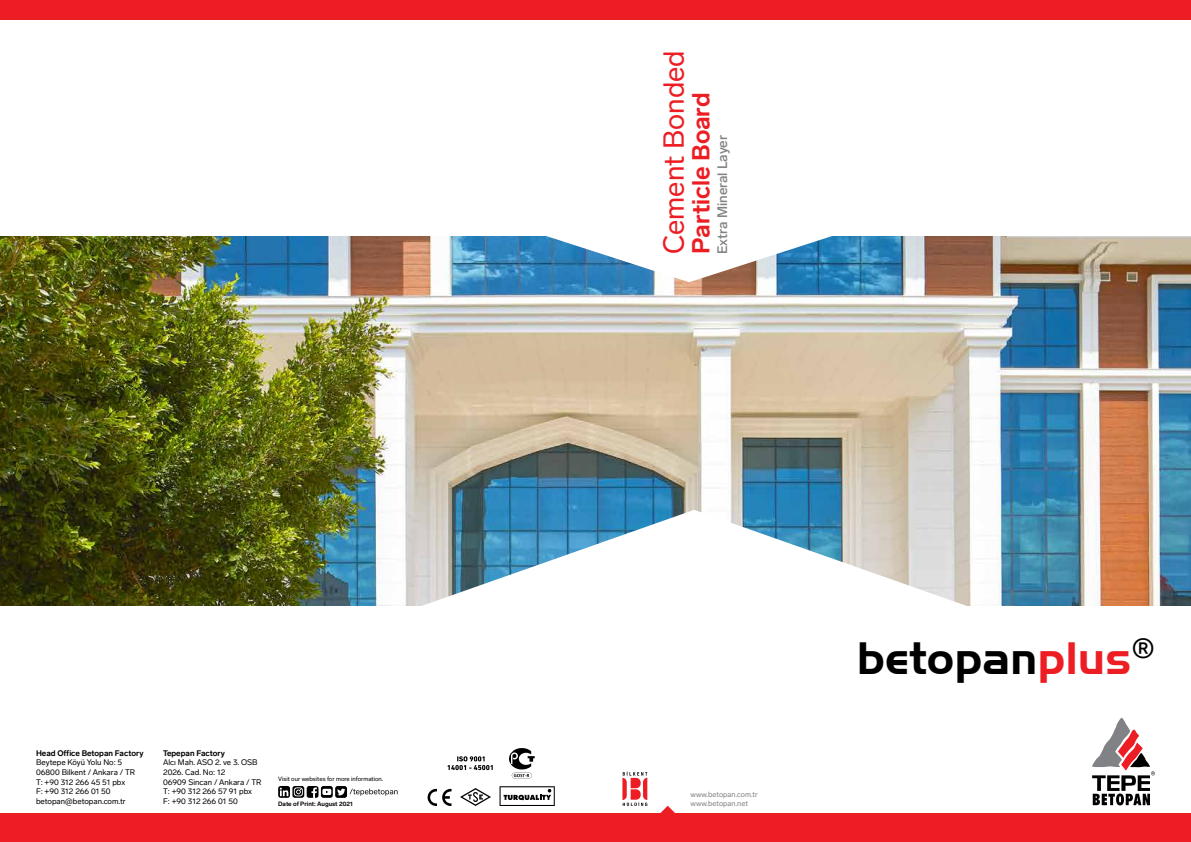
<style>
.page{position:relative;width:1191px;height:842px;background:#fff}
.page>*{position:absolute;margin:0;border:0;box-sizing:border-box;transform-origin:0 0}
.t1{font:700 47.2px "Handel Got D";color:#000}
.t2{font:28.6px "Lab Grotesque";color:#ed1d24}
.t3{font:700 24.3px "Lab Grotesque";color:#ed1d24}
.t4{font:500 13.6px "Lab Grotesque";color:#808285}
.t5{font:8px/9.6px "Lab Grotesque";color:#000}
.t6{font:700 8px "Lab Grotesque";color:#000}
.t7{font:7.5px/9px "Lab Grotesque";color:#808285}
.t8{font:6.2px "Lab Grotesque";color:#000}
.t9{font:700 6.2px "Lab Grotesque";color:#000}
.s1{color:#ed1d24}
</style>
<div class="page">
<img style="left:0;top:236px;width:1191px;height:370px">
<img style="left:390px;top:236px;width:598px;height:46px">
<svg style="left:420px;top:510px;width:548px;height:96px"></svg>
<div style="left:0;top:0;width:1191px;height:20px;background:#ed1d24"></div>
<div style="left:0;top:814px;width:1191px;height:28px;background:#ed1d24"></div>
<svg style="left:660px;top:806px;width:15px;height:8px"></svg>
<svg style="left:1092px;top:718px;width:63px;height:87px"></svg>
<svg style="left:622px;top:771px;width:25px;height:35px"></svg>
<svg style="left:278px;top:786px;width:119px;height:12px"></svg>
<svg style="left:499px;top:786px;width:56px;height:20px"></svg>
<svg style="left:427px;top:789px;width:24px;height:17px"></svg>
<svg style="left:460px;top:788px;width:31px;height:18px"></svg>
<svg style="left:448px;top:756px;width:45px;height:14px"></svg>
<svg style="left:509px;top:748px;width:25px;height:30px"></svg>
<p class="t6" style="left:36px;top:748px;width:109px">Head Office Betopan Factory</p>
<p class="t5" style="left:36px;top:758px;width:101px">Beytepe Köyü Yolu No: 5<br>06800 Bilkent / Ankara / TR<br>T: +90 312 266 45 51 pbx<br>F: +90 312 266 01 50 betopan@betopan.com.tr</p>
<p class="t6" style="left:163px;top:748px;width:63px">Tepepan Factory</p>
<p class="t5" style="left:163px;top:758px;width:100px">Alcı Mah. ASO 2. ve 3. OSB<br>2026. Cad. No: 12<br>06909 Sincan / Ankara / TR<br>T: +90 312 266 57 91 pbx<br>F: +90 312 266 01 50</p>
<p class="t8" style="left:278px;top:775px;width:107px">Visit our websites for more information.</p>
<p class="t9" style="left:278px;top:800px;width:76px">Date of Print: August 2021</p>
<h2 class="t2" style="left:657px;top:254px;width:205px;rotate:-90deg">Cement Bonded</h2>
<h3 class="t3" style="left:686px;top:254px;width:163px;rotate:-90deg">Particle Board</h3>
<h3 class="t4" style="left:714px;top:254px;width:121px;rotate:-90deg">Extra Mineral Layer</h3>
<p class="t7" style="left:690px;top:790px;width:69px">www.betopan.com.tr www.betopan.net</p>
<h1 class="t1" style="left:857px;top:631px;width:299px">betopan<span class="s1">plus</span><sup>®</sup></h1>
</div>
